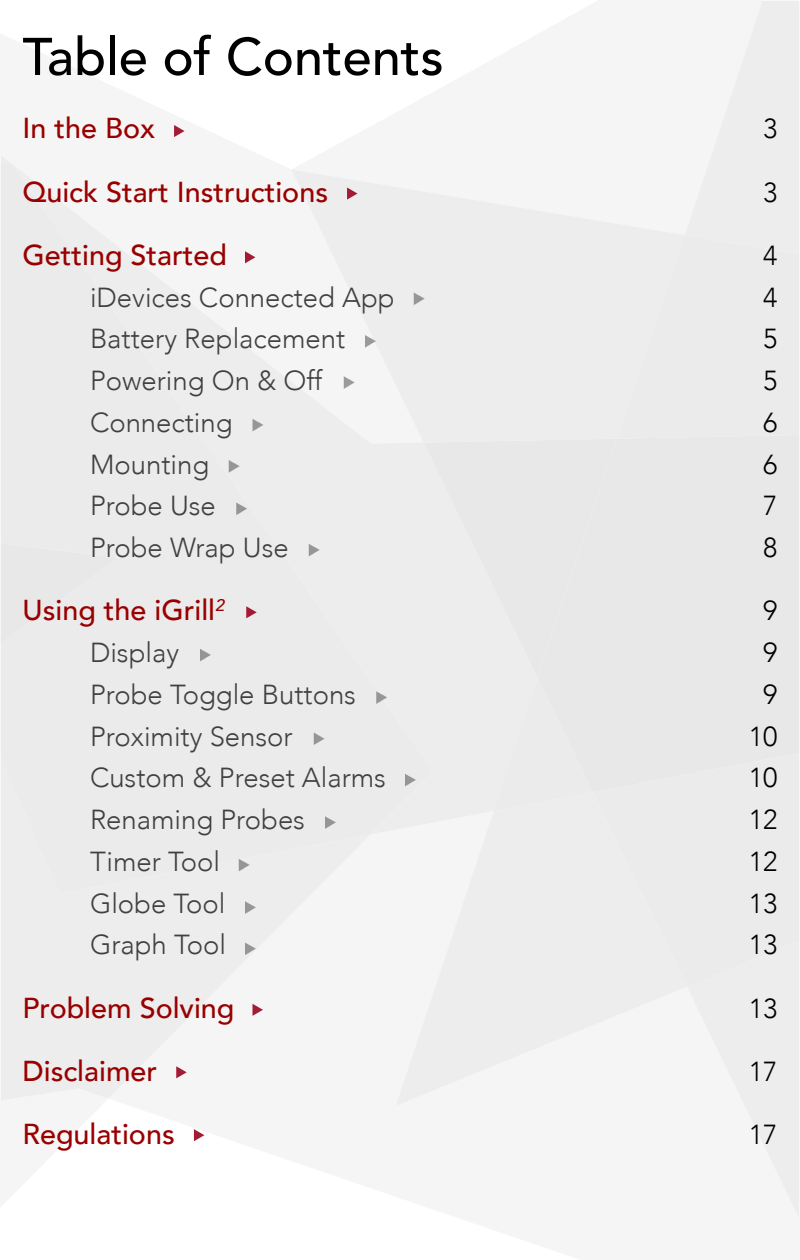
<style>
.page{position:relative;width:800px;height:1260px;background:#fff}
.page>*{position:absolute;margin:0;border:0;box-sizing:border-box;transform-origin:0 0}
.t1{font:500 52.5px "Avenir";color:#000}
.t2{font:500 28.75px "Avenir";color:#900}
.t3{font:300 27.5px "Avenir";color:#404040}
.t4{font:300 27.5px "Avenir";color:#000}
</style>
<div class="page">
<div style="left:706px;top:1px;width:93px;height:168px;background:#ededed"></div>
<div style="left:395px;top:169px;width:404px;height:1049px;background:#ededed"></div>
<div style="left:433px;top:439px;width:105px;height:239px;background:#e8e8e8"></div>
<div style="left:593px;top:235px;width:206px;height:752px;background:#ebebeb"></div>
<div style="left:538px;top:435px;width:261px;height:357px;background:#e8e8e8"></div>
<div style="left:1px;top:894px;width:310px;height:206px;background:#ededed"></div>
<svg style="left:1px;top:162px;width:432px;height:732px;fill:#ebebeb"></svg>
<div style="left:1px;top:544px;width:117px;height:100px;background:#ebebeb"></div>
<svg style="left:174px;top:125px;width:11px;height:12px"></svg>
<svg style="left:347px;top:188px;width:11px;height:12px"></svg>
<svg style="left:245px;top:251px;width:10px;height:12px"></svg>
<svg style="left:246px;top:606px;width:11px;height:12px"></svg>
<svg style="left:252px;top:1004px;width:11px;height:12px"></svg>
<svg style="left:176px;top:1066px;width:11px;height:12px"></svg>
<svg style="left:194px;top:1129px;width:10px;height:12px"></svg>
<svg style="left:414px;top:292px;width:11px;height:13px"></svg>
<svg style="left:365px;top:335px;width:11px;height:13px"></svg>
<svg style="left:344px;top:376px;width:11px;height:13px"></svg>
<svg style="left:253px;top:419px;width:10px;height:12px"></svg>
<svg style="left:229px;top:460px;width:11px;height:12px"></svg>
<svg style="left:236px;top:502px;width:11px;height:13px"></svg>
<svg style="left:309px;top:544px;width:11px;height:12px"></svg>
<svg style="left:200px;top:649px;width:11px;height:12px"></svg>
<svg style="left:376px;top:691px;width:11px;height:13px"></svg>
<svg style="left:314px;top:732px;width:11px;height:13px"></svg>
<svg style="left:405px;top:774px;width:11px;height:12px"></svg>
<svg style="left:325px;top:816px;width:11px;height:13px"></svg>
<svg style="left:239px;top:859px;width:11px;height:12px"></svg>
<svg style="left:245px;top:901px;width:11px;height:13px"></svg>
<svg style="left:245px;top:942px;width:11px;height:13px"></svg>
<h1 class="t1" style="left:22px;top:22px;width:423px">Table of Contents</h1>
<p class="t2" style="left:22px;top:109px;width:134px">In the Box</p>
<p class="t4" style="left:763px;top:111px;width:16px">3</p>
<p class="t2" style="left:22px;top:173px;width:307px">Quick Start Instructions</p>
<p class="t4" style="left:763px;top:174px;width:16px">3</p>
<p class="t2" style="left:22px;top:236px;width:206px">Getting Started</p>
<p class="t4" style="left:763px;top:237px;width:16px">4</p>
<p class="t3" style="left:90px;top:279px;width:306px">iDevices Connected App</p>
<p class="t4" style="left:763px;top:279px;width:16px">4</p>
<p class="t3" style="left:90px;top:321px;width:257px">Battery Replacement</p>
<p class="t4" style="left:763px;top:321px;width:16px">5</p>
<p class="t3" style="left:90px;top:362px;width:234px">Powering On &amp; Off</p>
<p class="t4" style="left:763px;top:362px;width:16px">5</p>
<p class="t3" style="left:90px;top:404px;width:144px">Connecting</p>
<p class="t4" style="left:763px;top:404px;width:16px">6</p>
<p class="t3" style="left:90px;top:446px;width:121px">Mounting</p>
<p class="t4" style="left:763px;top:446px;width:16px">6</p>
<p class="t3" style="left:90px;top:488px;width:127px">Probe Use</p>
<p class="t4" style="left:763px;top:488px;width:16px">7</p>
<p class="t3" style="left:90px;top:529px;width:200px">Probe Wrap Use</p>
<p class="t4" style="left:763px;top:529px;width:16px">8</p>
<p class="t2" style="left:22px;top:592px;width:203px">Using the iGrill<sup>2</sup></p>
<p class="t4" style="left:763px;top:593px;width:16px">9</p>
<p class="t3" style="left:90px;top:635px;width:91px">Display</p>
<p class="t4" style="left:763px;top:635px;width:16px">9</p>
<p class="t3" style="left:90px;top:676px;width:268px">Probe Toggle Buttons</p>
<p class="t4" style="left:763px;top:676px;width:16px">9</p>
<p class="t3" style="left:90px;top:718px;width:204px">Proximity Sensor</p>
<p class="t4" style="left:749px;top:718px;width:30px">10</p>
<p class="t3" style="left:90px;top:760px;width:298px">Custom &amp; Preset Alarms</p>
<p class="t4" style="left:749px;top:760px;width:30px">10</p>
<p class="t3" style="left:90px;top:802px;width:217px">Renaming Probes</p>
<p class="t4" style="left:749px;top:802px;width:30px">12</p>
<p class="t3" style="left:90px;top:843px;width:132px">Timer Tool</p>
<p class="t4" style="left:749px;top:843px;width:30px">12</p>
<p class="t3" style="left:90px;top:885px;width:137px">Globe Tool</p>
<p class="t4" style="left:749px;top:885px;width:30px">13</p>
<p class="t3" style="left:90px;top:927px;width:138px">Graph Tool</p>
<p class="t4" style="left:749px;top:927px;width:30px">13</p>
<p class="t2" style="left:22px;top:989px;width:213px">Problem Solving</p>
<p class="t4" style="left:749px;top:990px;width:30px">13</p>
<p class="t2" style="left:22px;top:1052px;width:136px">Disclaimer</p>
<p class="t4" style="left:749px;top:1053px;width:30px">17</p>
<p class="t2" style="left:22px;top:1115px;width:154px">Regulations</p>
<p class="t4" style="left:749px;top:1116px;width:30px">17</p>
</div>
